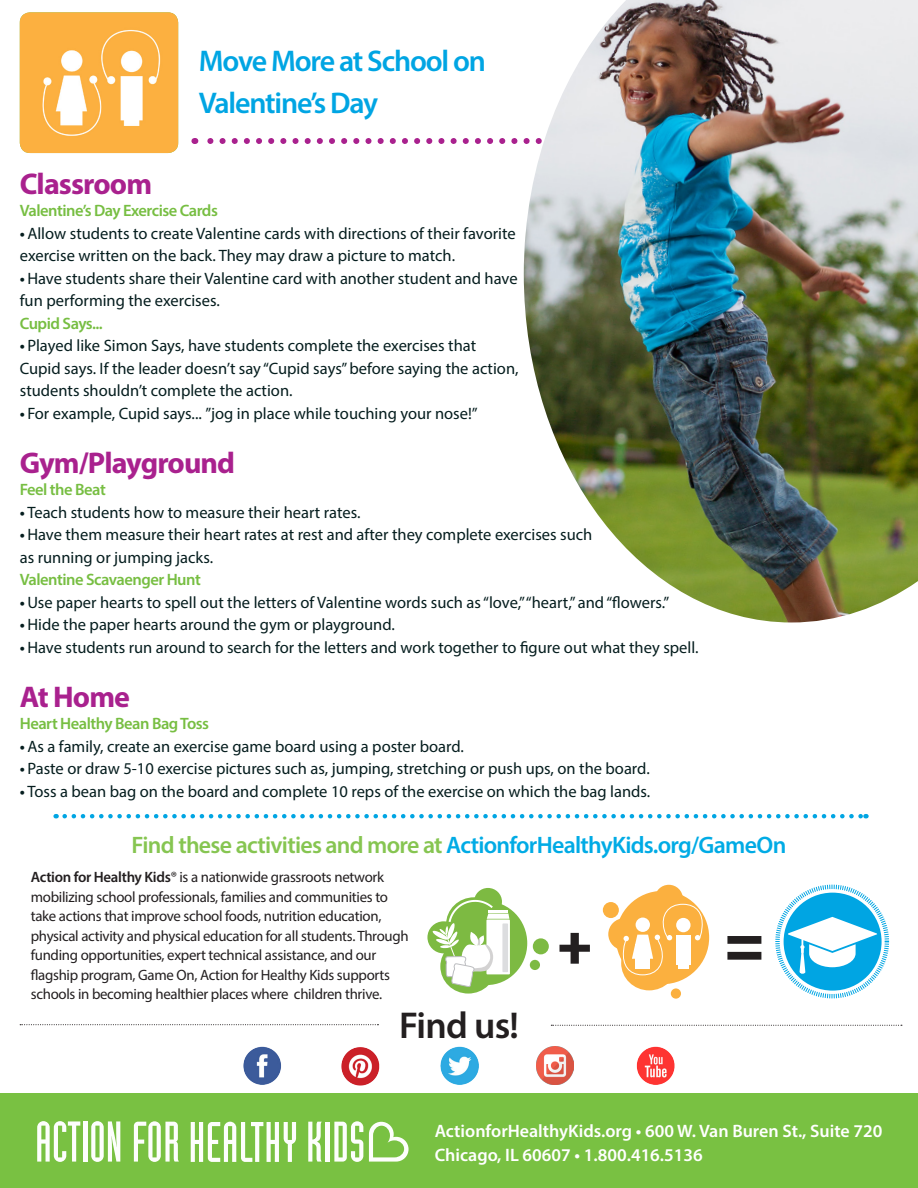
<style>
.page{position:relative;width:918px;height:1188px;background:#fff}
.page>*{position:absolute;margin:0;border:0;box-sizing:border-box;transform-origin:0 0}
.t1{font:70.2px "Core Circus";color:#231f20}
.t2{font:62.85px "Core Circus";color:#231f20}
.t3{font:600 37.5px "Myriad Pro";letter-spacing:-.02em;color:#231f20}
.Header_top{font:600 30px "Myriad Pro";letter-spacing:-.04em;color:#00a5e3}
.Header_B{font:700 30px "Myriad Pro";letter-spacing:-.03em;color:#a9218e}
.Header_B-2{font:600 23.85px "Myriad Pro";letter-spacing:-.03em;color:#00abe5}
.t4{font:600 18px/24px "Myriad Pro";color:#fff}
.Header_B-3{font:16.5px/22.5px "Myriad Pro";color:#051d1e}
.Header_B-4{font:600 16.5px "Myriad Pro";letter-spacing:-.03em;color:#77be42}
.t5{font:15px/19.5px "Myriad Pro";letter-spacing:-.02em;color:#231f20}
.s1{font-weight:600}
.s2{font-weight:600;color:#77be42}
.s3{color:#86c551}
</style>
<div class="page">
<img style="left:243px;top:1046px;width:38px;height:39px">
<img style="left:440px;top:1046px;width:39px;height:39px">
<img style="left:636px;top:1046px;width:39px;height:39px">
<img style="left:341px;top:1047px;width:39px;height:39px">
<img style="left:536px;top:1047px;width:38px;height:37px">
<svg style="left:20px;top:1024px;width:358px;height:1px"></svg>
<svg style="left:551px;top:1025px;width:351px;height:1px"></svg>
<svg style="left:65px;top:814px;width:801px;height:4px"></svg>
<div style="left:0;top:1094px;width:918px;height:94px;background:#79c142"></div>
<svg style="left:37px;top:1121px;width:43px;height:41px"></svg>
<hr style="left:83px;top:1121px;width:4px;height:41px;background:#fff">
<svg style="left:91px;top:1121px;width:29px;height:41px"></svg>
<svg style="left:134px;top:1121px;width:45px;height:41px"></svg>
<svg style="left:369px;top:1122px;width:40px;height:40px"></svg>
<hr style="left:326px;top:1122px;width:4px;height:40px;background:#fff">
<svg style="left:334px;top:1121px;width:29px;height:41px"></svg>
<svg style="left:308px;top:1122px;width:14px;height:40px"></svg>
<svg style="left:191px;top:1122px;width:105px;height:40px"></svg>
<div style="left:446px;top:901px;width:81px;height:84px;background:#7dba42;border-radius:50%"></div>
<div style="left:440px;top:939px;width:56px;height:55px;background:#7dba42;border-radius:50%"></div>
<div style="left:474px;top:888px;width:28px;height:28px;background:#7dba42;border-radius:50%"></div>
<svg style="left:427px;top:921px;width:33px;height:32px"></svg>
<div style="left:533px;top:938px;width:16px;height:16px;background:#7dba42;border-radius:50%"></div>
<div style="left:530px;top:960px;width:10px;height:10px;background:#7dba42;border-radius:50%"></div>
<div style="left:486px;top:919px;width:24px;height:55px;background:#f6faf2"></div>
<svg style="left:432px;top:900px;width:77px;height:87px"></svg>
<div style="left:616px;top:891px;width:93px;height:93px;background:#fbb03f;border-radius:50%"></div>
<div style="left:621px;top:936px;width:56px;height:54px;background:#fbb03f;border-radius:50%"></div>
<div style="left:655px;top:885px;width:28px;height:27px;background:#fbb03f;border-radius:50%"></div>
<div style="left:608px;top:918px;width:33px;height:32px;background:#fbb03f;border-radius:50%"></div>
<div style="left:603px;top:902px;width:16px;height:16px;background:#fbb03f;border-radius:50%"></div>
<div style="left:671px;top:988px;width:10px;height:11px;background:#fbb03f;border-radius:50%"></div>
<svg style="left:621px;top:903px;width:83px;height:73px"></svg>
<svg style="left:775px;top:884px;width:115px;height:115px"></svg>
<img style="left:20px;top:12px;width:158px;height:141px">
<svg style="left:194px;top:138px;width:330px;height:6px"></svg>
<img style="left:524px;top:0;width:394px;height:622px">
<p class="Header_top" style="left:199px;top:42px;width:288px">Move More at School on</p>
<p class="Header_top" style="left:199px;top:84px;width:181px">Valentine’s Day</p>
<p class="Header_B" style="left:20px;top:164px;width:134px">Classroom</p>
<p class="Header_B-4" style="left:20px;top:200px;width:200px">Valentine’s Day Exercise Cards</p>
<p class="Header_B-3" style="left:20px;top:222px;width:497px"><span class="s1">•</span> Allow students to create Valentine cards with directions of their favorite exercise written on the back. They may draw a picture to match.</p>
<p class="Header_B-3" style="left:20px;top:267px;width:499px"><span class="s1">•</span> Have students share their Valentine card with another student and have fun performing the exercises.<br><span class="s2">Cupid Says...</span></p>
<p class="Header_B-3" style="left:20px;top:334px;width:500px"><span class="s1">•</span> Played like Simon Says, have students complete the exercises that<br>Cupid says. If the leader doesn’t say “Cupid says” before saying the action, students shouldn’t complete the action.</p>
<p class="Header_B-3" style="left:20px;top:402px;width:459px"><span class="s1">•</span> For example, Cupid says... ”jog in place while touching your nose!”</p>
<p class="Header_B" style="left:20px;top:443px;width:217px">Gym/Playground</p>
<p class="Header_B-4" style="left:20px;top:479px;width:88px">Feel the Beat</p>
<p class="Header_B-3" style="left:20px;top:501px;width:342px"><span class="s1">•</span> Teach students how to measure their heart rates.</p>
<p class="Header_B-3" style="left:20px;top:523px;width:574px"><span class="s1">•</span> Have them measure their heart rates at rest and after they complete exercises such as running or jumping jacks.<br><span class="s2">Valentine Scavaenger Hunt</span></p>
<p class="Header_B-3" style="left:20px;top:591px;width:651px"><span class="s1">•</span> Use paper hearts to spell out the letters of Valentine words such as “love,” “heart,” and “flowers.”</p>
<p class="Header_B-3" style="left:20px;top:613px;width:377px"><span class="s1">•</span> Hide the paper hearts around the gym or playground.</p>
<p class="Header_B-3" style="left:20px;top:636px;width:680px"><span class="s1">•</span> Have students run around to search for the letters and work together to figure out what they spell.</p>
<p class="Header_B" style="left:20px;top:677px;width:112px">At Home</p>
<p class="Header_B-4" style="left:20px;top:713px;width:191px">Heart Healthy Bean Bag Toss</p>
<p class="Header_B-3" style="left:20px;top:735px;width:446px"><span class="s1">•</span> As a family, create an exercise game board using a poster board.</p>
<p class="Header_B-3" style="left:20px;top:757px;width:631px"><span class="s1">•</span> Paste or draw 5-10 exercise pictures such as, jumping, stretching or push ups, on the board.</p>
<p class="Header_B-3" style="left:20px;top:780px;width:632px"><span class="s1">•</span> Toss a bean bag on the board and complete 10 reps of the exercise on which the bag lands.</p>
<p class="Header_B-2" style="left:132px;top:829px;width:656px"><span class="s3">Find these activities and more at</span> ActionforHealthyKids.org/GameOn</p>
<p class="t5" style="left:31px;top:867px;width:379px"><span class="s1">Action for Healthy Kids</span>® is a nationwide grassroots network mobilizing school professionals, families and communities to take actions that improve school foods, nutrition education, physical activity and physical education for all students. Through funding opportunities, expert technical assistance, and our flagship program, Game On, Action for Healthy Kids supports schools in becoming healthier places where children thrive.</p>
<p class="t3" style="left:399px;top:1001px;width:122px">Find us!</p>
<p class="t2" style="left:549px;top:905px;width:54px">+</p>
<p class="t1" style="left:715px;top:900px;width:60px">=</p>
<p class="t4" style="left:435px;top:1118px;width:449px">ActionforHealthyKids.org • 600 W. Van Buren St., Suite 720<br>Chicago, IL 60607 • 1.800.416.5136</p>
</div>
